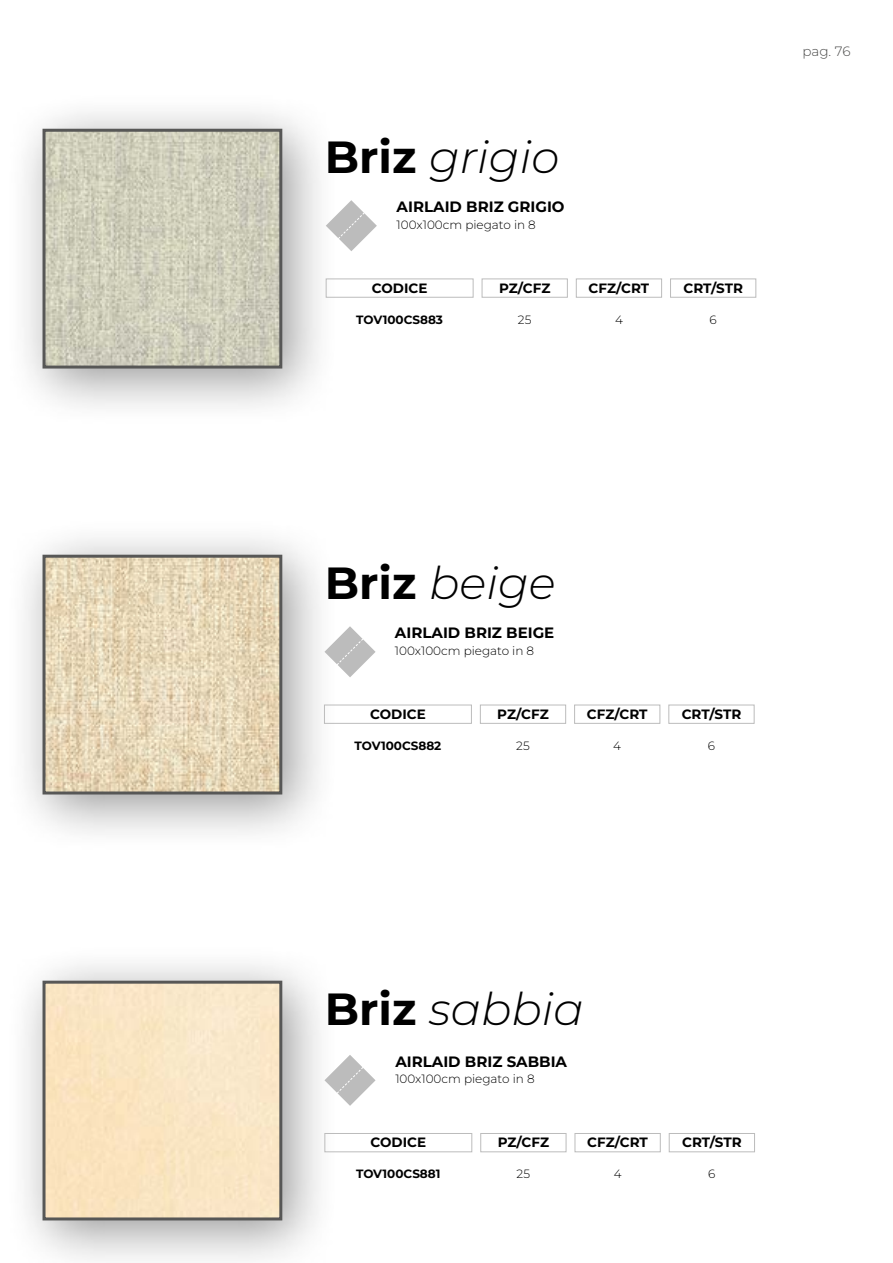
<style>
.page{position:relative;width:893px;height:1263px;background:#fff}
.page>*{position:absolute;margin:0;border:0;box-sizing:border-box;transform-origin:0 0}
.t1{font:italic 300 45px "Montserrat";color:#000}
.t2{font:700 15px "Montserrat";color:#000}
.t3{font:700 13.5px "Montserrat";color:#000}
.t4{font:300 13.5px "Montserrat";color:#4a4a49}
.t5{font:300 12px "Montserrat";color:#000}
.t6{font:700 12px "Montserrat";color:#000}
.s1{font-weight:700;font-style:normal}
</style>
<div class="page">
<div style="left:5px;top:92px;width:335px;height:334px;background:#000;opacity:.4"></div>
<svg style="left:41px;top:127px;width:243px;height:243px;background:#c8c7b6"></svg>
<div style="left:5px;top:518px;width:335px;height:334px;background:#000;opacity:.4"></div>
<svg style="left:41px;top:553px;width:243px;height:243px;background:#ded0b3"></svg>
<div style="left:5px;top:943px;width:335px;height:320px;background:#000;opacity:.4"></div>
<svg style="left:41px;top:979px;width:243px;height:243px;background:#f0ddbe"></svg>
<div style="left:326px;top:279px;width:147px;height:19px;border:1px solid #bcbcbc"></div>
<div style="left:482px;top:279px;width:86px;height:19px;border:1px solid #bcbcbc"></div>
<div style="left:576px;top:279px;width:86px;height:19px;border:1px solid #bcbcbc"></div>
<div style="left:670px;top:279px;width:86px;height:19px;border:1px solid #bcbcbc"></div>
<div style="left:324px;top:705px;width:148px;height:19px;border:1px solid #bcbcbc"></div>
<div style="left:324px;top:1133px;width:148px;height:19px;border:1px solid #bcbcbc"></div>
<div style="left:480px;top:705px;width:86px;height:19px;border:1px solid #bcbcbc"></div>
<div style="left:480px;top:1133px;width:86px;height:19px;border:1px solid #bcbcbc"></div>
<div style="left:574px;top:705px;width:86px;height:19px;border:1px solid #bcbcbc"></div>
<div style="left:575px;top:1133px;width:86px;height:19px;border:1px solid #bcbcbc"></div>
<div style="left:668px;top:705px;width:86px;height:19px;border:1px solid #bcbcbc"></div>
<div style="left:669px;top:1133px;width:86px;height:19px;border:1px solid #bcbcbc"></div>
<svg style="left:326px;top:200px;width:51px;height:51px"></svg>
<svg style="left:324px;top:626px;width:52px;height:51px"></svg>
<svg style="left:324px;top:1055px;width:52px;height:51px"></svg>
<h1 class="t1" style="left:325px;top:130px;width:236px"><span class="s1">Briz</span> grigio</h1>
<p class="t2" style="left:397px;top:198px;width:169px">AIRLAID BRIZ GRIGIO</p>
<p class="t5" style="left:397px;top:217px;width:141px">100x100cm piegato in 8</p>
<p class="t3" style="left:372px;top:280px;width:57px">CODICE</p>
<p class="t3" style="left:499px;top:280px;width:53px">PZ/CFZ</p>
<p class="t3" style="left:589px;top:280px;width:62px">CFZ/CRT</p>
<p class="t3" style="left:683px;top:280px;width:61px">CRT/STR</p>
<p class="t6" style="left:356px;top:312px;width:88px">TOV100CS883</p>
<p class="t5" style="left:518px;top:312px;width:15px">25</p>
<p class="t5" style="left:615px;top:312px;width:9px">4</p>
<p class="t5" style="left:710px;top:312px;width:9px">6</p>
<p class="t4" style="left:802px;top:43px;width:50px">pag. 76</p>
<h1 class="t1" style="left:325px;top:556px;width:232px"><span class="s1">Briz</span> beige</h1>
<p class="t2" style="left:395px;top:624px;width:161px">AIRLAID BRIZ BEIGE</p>
<p class="t5" style="left:395px;top:643px;width:141px">100x100cm piegato in 8</p>
<p class="t3" style="left:370px;top:706px;width:57px">CODICE</p>
<p class="t6" style="left:355px;top:738px;width:88px">TOV100CS882</p>
<p class="t3" style="left:497px;top:706px;width:53px">PZ/CFZ</p>
<p class="t5" style="left:516px;top:738px;width:15px">25</p>
<p class="t3" style="left:587px;top:706px;width:62px">CFZ/CRT</p>
<p class="t5" style="left:613px;top:738px;width:9px">4</p>
<p class="t3" style="left:682px;top:706px;width:61px">CRT/STR</p>
<p class="t5" style="left:708px;top:738px;width:9px">6</p>
<h1 class="t1" style="left:325px;top:982px;width:261px"><span class="s1">Briz</span> sabbia</h1>
<p class="t2" style="left:395px;top:1052px;width:173px">AIRLAID BRIZ SABBIA</p>
<p class="t5" style="left:395px;top:1071px;width:141px">100x100cm piegato in 8</p>
<p class="t3" style="left:370px;top:1134px;width:57px">CODICE</p>
<p class="t3" style="left:498px;top:1134px;width:53px">PZ/CFZ</p>
<p class="t3" style="left:587px;top:1134px;width:62px">CFZ/CRT</p>
<p class="t6" style="left:356px;top:1167px;width:86px">TOV100CS881</p>
<p class="t5" style="left:517px;top:1167px;width:15px">25</p>
<p class="t5" style="left:614px;top:1167px;width:9px">4</p>
<p class="t3" style="left:682px;top:1134px;width:61px">CRT/STR</p>
<p class="t5" style="left:708px;top:1167px;width:9px">6</p>
</div>
